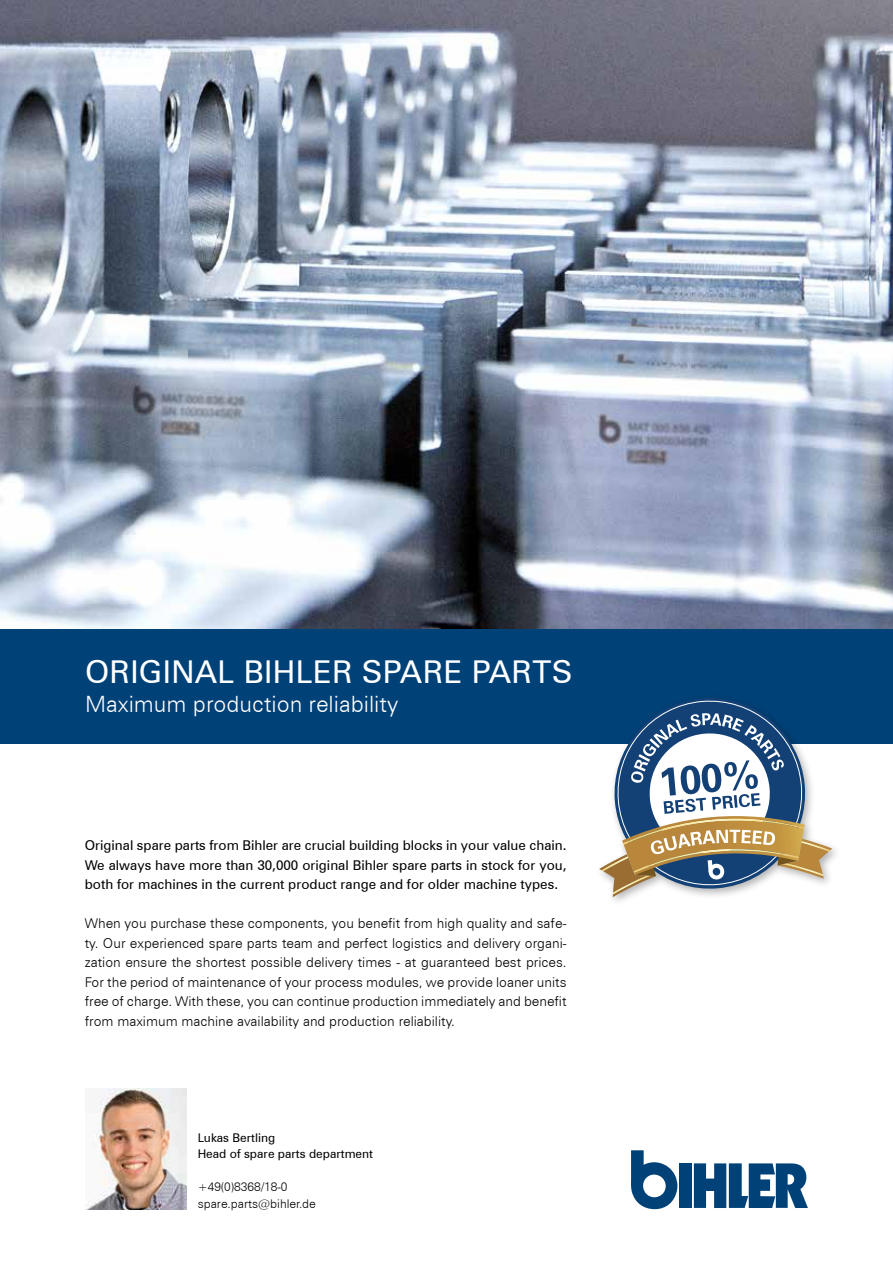
<style>
.page{position:relative;width:893px;height:1263px;background:#fff}
.page>*{position:absolute;margin:0;border:0;box-sizing:border-box;transform-origin:0 0}
.t1{font:31.5px "Zurich BT";letter-spacing:.01em;color:#fff}
.t2{font:300 22.5px "Zurich BT";color:#fff}
.t3{font:300 13.5px/19.5px "Zurich BT";color:#000;text-align:justify}
.t4{font:13.5px/19.5px "Zurich BT";color:#000;text-align:justify}
.t5{font:12px/16.5px "Zurich BT";color:#000}
.t6{font:300 12px/16.5px "Zurich BT";color:#000}
</style>
<div class="page">
<img style="left:0;top:0;width:893px;height:629px">
<div style="left:679px;top:1163px;width:12px;height:45px;background:#004177"></div>
<svg style="left:631px;top:1150px;width:46px;height:59px"></svg>
<svg style="left:694px;top:1163px;width:114px;height:45px"></svg>
<div style="left:0;top:629px;width:893px;height:115px;background:#004177"></div>
<div style="left:595px;top:693px;width:247px;height:214px;background:#000;opacity:.3"></div>
<svg style="left:599px;top:694px;width:233px;height:203px"></svg>
<img style="left:87px;top:1088px;width:99px;height:121px">
<h1 class="t1" style="left:85px;top:653px;width:489px">ORIGINAL BIHLER SPARE PARTS</h1>
<h2 class="t2" style="left:85px;top:690px;width:315px">Maximum production reliability</h2>
<p class="t4" style="left:85px;top:836px;width:483px">Original spare parts from Bihler are crucial building blocks in your value chain.<br>We always have more than 30,000 original Bihler spare parts in stock for you, both for machines in the current product range and for older machine types.</p>
<p class="t3" style="left:85px;top:914px;width:483px">When you purchase these components, you benefit from high quality and safe&shy;ty. Our experienced spare parts team and perfect logistics and delivery organi&shy;zation ensure the shortest possible delivery times - at guaranteed best prices.<br>For the period of maintenance of your process modules, we provide loaner units free of charge. With these, you can continue production immediately and benefit from maximum machine availability and production reliability.</p>
<p class="t5" style="left:198px;top:1129px;width:177px">Lukas Bertling<br>Head of spare parts department</p>
<p class="t6" style="left:198px;top:1178px;width:120px">+49(0)8368/18-0 spare.parts@bihler.de</p>
</div>
